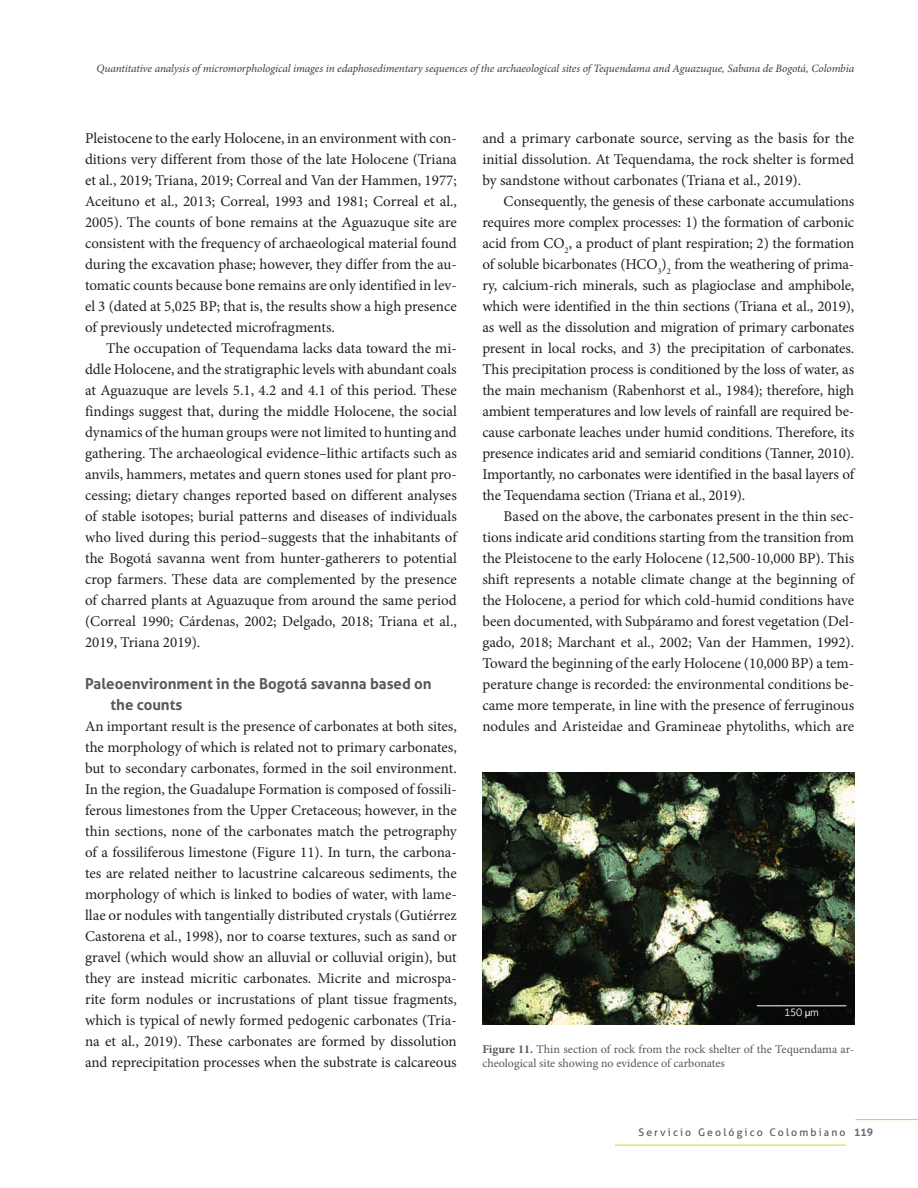
<style>
.page{position:relative;width:918px;height:1188px;background:#fff}
.page>*{position:absolute;margin:0;border:0;box-sizing:border-box;transform-origin:0 0}
._08_Caja_de_texto_co{font:15px/21px "Minion Pro";letter-spacing:-.005em;color:#231f20;text-align:justify}
._09_Caja_de_texto_pr{font:15px/21px "Minion Pro";letter-spacing:-.005em;color:#231f20;text-align:justify}
._12_Subtítulo_2do_gr{font:700 15px/21px "Aller";color:#57585a}
.t1{font:12px/13.5px "Minion Pro";letter-spacing:-.005em;color:#57585a}
.t2{font:italic 11.25px "Minion Pro";letter-spacing:-.005em;color:#3e3e3f}
.t3{font:10.5px "Aller";letter-spacing:.2em;color:#57585a}
.Grafico_1{font:300 10.5px "Aller";color:#fff}
.s1{font-family:"Myriad Pro";font-weight:400}
.s2{font-weight:700}
.s3{font-weight:700;color:#6c6d70}
</style>
<div class="page">
<hr style="left:855px;top:1119px;width:63px;height:1px;background:#c4d82d">
<hr style="left:615px;top:1145px;width:230px;height:1px;background:#c4d82d">
<img style="left:482px;top:773px;width:372px;height:252px">
<hr style="left:757px;top:1005px;width:89px;height:1px;background:#fff">
<p class="t2" style="left:96px;top:61px;width:759px">Quantitative analysis of micromorphological images in edaphosedimentary sequences of the archaeological sites of Tequendama and Aguazuque, Sabana de Bogotá, Colombia</p>
<p class="_08_Caja_de_texto_co" style="left:85px;top:127px;width:373px">Pleistocene to the early Holocene, in an environment with con&shy;ditions very different from those of the late Holocene (Triana et al., 2019; Triana, 2019; Correal and Van der Hammen, 1977; Aceituno et al., 2013; Correal, 1993 and 1981; Correal et al., 2005). The counts of bone remains at the Aguazuque site are consistent with the frequency of archaeological material found during the excavation phase; however, they differ from the au&shy;tomatic counts because bone remains are only identified in lev&shy;el 3 (dated at 5,025 BP; that is, the results show a high presence of previously undetected microfragments.</p>
<p class="_08_Caja_de_texto_co" style="left:85px;top:337px;width:373px;text-indent:21px">The occupation of Tequendama lacks data toward the mi&shy;ddle Holocene, and the stratigraphic levels with abundant coals at Aguazuque are levels 5.1, 4.2 and 4.1 of this period. These findings suggest that, during the middle Holocene, the social dynamics of the human groups were not limited to hunting and gathering. The archaeological evidence–lithic artifacts such as anvils, hammers, metates and quern stones used for plant pro&shy;cessing; dietary changes reported based on different analyses of stable isotopes; burial patterns and diseases of individuals who lived during this period–suggests that the inhabitants of the Bogotá savanna went from hunter-gatherers to potential crop farmers. These data are complemented by the presence of charred plants at Aguazuque from around the same period (Correal 1990; Cárdenas, 2002; Delgado, 2018; Triana et al., 2019, Triana 2019).</p>
<p class="_12_Subtítulo_2do_gr" style="left:111px;top:673px;width:323px;text-indent:-26px">Paleoenvironment in the Bogotá savanna based on the counts</p>
<p class="_09_Caja_de_texto_pr" style="left:85px;top:715px;width:373px">An important result is the presence of carbonates at both sites, the morphology of which is related not to primary carbonates, but to secondary carbonates, formed in the soil environment.<br>In the region, the Guadalupe Formation is composed of fossili&shy;ferous limestones from the Upper Cretaceous; however, in the thin sections, none of the carbonates match the petrography of a fossiliferous limestone (Figure 11). In turn, the carbona&shy;tes are related neither to lacustrine calcareous sediments, the morphology of which is linked to bodies of water, with lame&shy;llae or nodules with tangentially distributed crystals (Gutiérrez Castorena et al., 1998), nor to coarse textures, such as sand or gravel (which would show an alluvial or colluvial origin), but they are instead micritic carbonates. Micrite and microspa&shy;rite form nodules or incrustations of plant tissue fragments, which is typical of newly formed pedogenic carbonates (Tria&shy;na et al., 2019). These carbonates are formed by dissolution and reprecipitation processes when the substrate is calcareous</p>
<p class="_09_Caja_de_texto_pr" style="left:482px;top:127px;width:373px">and a primary carbonate source, serving as the basis for the initial dissolution. At Tequendama, the rock shelter is formed by sandstone without carbonates (Triana et al., 2019).</p>
<p class="_08_Caja_de_texto_co" style="left:482px;top:190px;width:373px;text-indent:21px">Consequently, the genesis of these carbonate accumulations requires more complex processes: 1) the formation of carbonic acid from CO<sub>2</sub>, a product of plant respiration; 2) the formation of soluble bicarbonates (HCO<sub>3</sub>)<sub>2</sub> from the weathering of prima&shy;ry, calcium-rich minerals, such as plagioclase and amphibole, which were identified in the thin sections (Triana et al., 2019), as well as the dissolution and migration of primary carbonates present in local rocks, and 3) the precipitation of carbonates.<br>This precipitation process is conditioned by the loss of water, as the main mechanism (Rabenhorst et al., 1984); therefore, high ambient temperatures and low levels of rainfall are required be&shy;cause carbonate leaches under humid conditions. Therefore, its presence indicates arid and semiarid conditions (Tanner, 2010).<br>Importantly, no carbonates were identified in the basal layers of the Tequendama section (Triana et al., 2019).</p>
<p class="_08_Caja_de_texto_co" style="left:482px;top:505px;width:373px;text-indent:21px">Based on the above, the carbonates present in the thin sec&shy;tions indicate arid conditions starting from the transition from the Pleistocene to the early Holocene (12,500-10,000 BP). This shift represents a notable climate change at the beginning of the Holocene, a period for which cold-humid conditions have been documented, with Subpáramo and forest vegetation (Del&shy;gado, 2018; Marchant et al., 2002; Van der Hammen, 1992).<br>Toward the beginning of the early Holocene (10,000 BP) a tem&shy;perature change is recorded: the environmental conditions be&shy;came more temperate, in line with the presence of ferruginous nodules and Aristeidae and Gramineae phytoliths, which are</p>
<p class="Grafico_1" style="left:784px;top:1006px;width:36px">150 <span class="s1">μ</span>m</p>
<p class="t1" style="left:482px;top:1043px;width:373px"><span class="s2">Figure 11.</span> Thin section of rock from the rock shelter of the Tequendama ar&shy;cheological site showing no evidence of carbonates</p>
<p class="t3" style="left:639px;top:1126px;width:236px">Servicio Geológico Colombiano <span class="s3">119</span></p>
</div>
